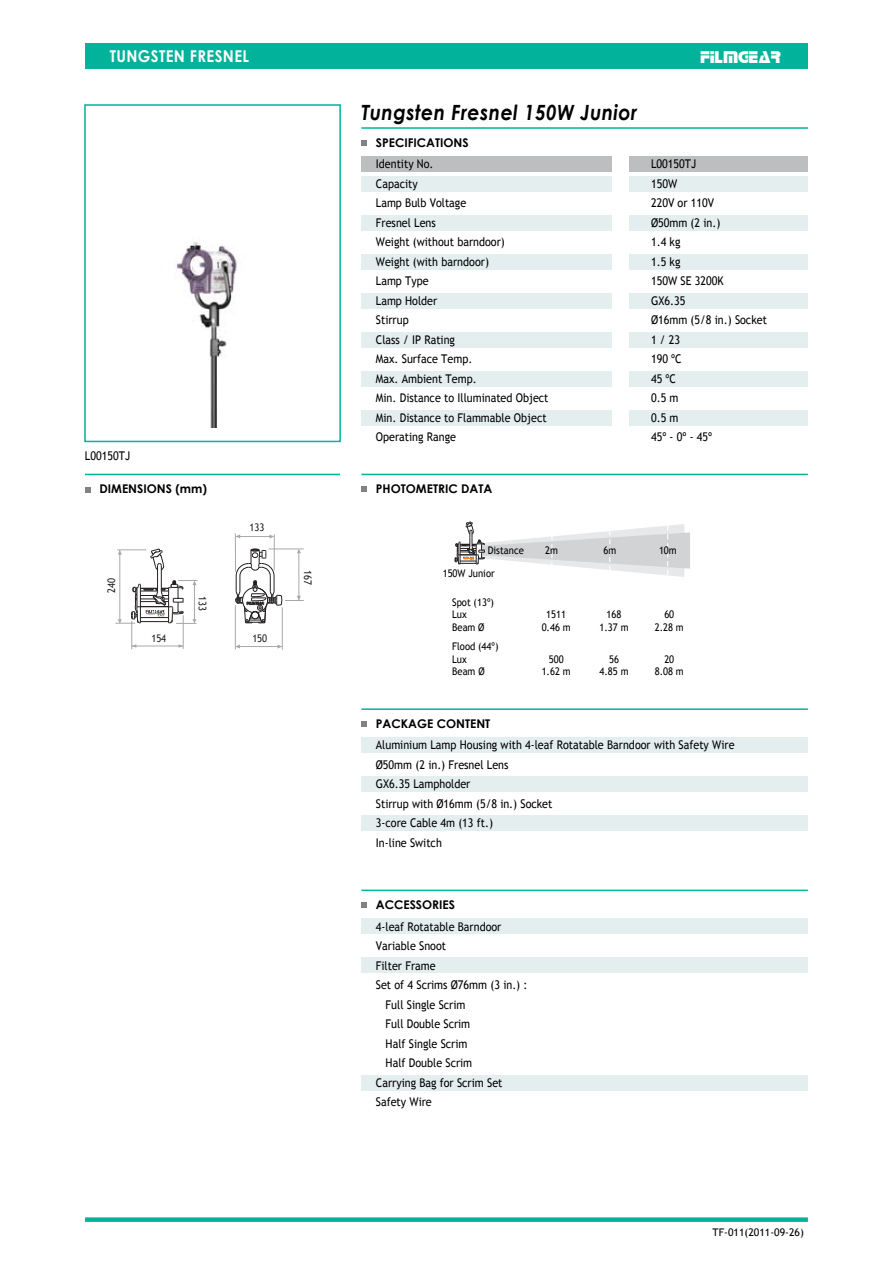
<style>
.page{position:relative;width:893px;height:1263px;background:#fff}
.page>*{position:absolute;margin:0;border:0;box-sizing:border-box;transform-origin:0 0}
.t1{font:italic 700 21px "Century Gothic";letter-spacing:.025em;color:#010101;scale:.9 1}
.t2{font:18px "Stop";color:#fff}
.t3{font:700 16.2px "Century Gothic";letter-spacing:.025em;color:#fff;scale:.92 1}
.t4{font:12px/19.5px "Trebuchet MS";color:#010101;scale:.9 1}
.t5{font:700 12px "Century Gothic";color:#010101}
.t6{font:10.5px/12.6px "Trebuchet MS";color:#010101;text-align:center;scale:.9 1}
.t7{font:10.5px "Trebuchet MS";color:#231f20;scale:.9 1}
.t8{font:10.5px "Trebuchet MS";color:#010101}
</style>
<div class="page">
<svg style="left:115px;top:548px;width:82px;height:101px"></svg>
<hr style="left:183px;top:615px;width:1px;height:34px;background:#a6a8ab">
<hr style="left:238px;top:646px;width:43px;height:1px;background:#a6a8ab">
<hr style="left:282px;top:607px;width:1px;height:43px;background:#a6a8ab">
<hr style="left:235px;top:605px;width:1px;height:44px;background:#a6a8ab">
<hr style="left:236px;top:536px;width:37px;height:1px;background:#a6a8ab">
<hr style="left:274px;top:534px;width:1px;height:36px;background:#a6a8ab">
<hr style="left:235px;top:533px;width:1px;height:38px;background:#a6a8ab">
<svg style="left:235px;top:549px;width:69px;height:75px"></svg>
<svg style="left:269px;top:535px;width:5px;height:4px"></svg>
<svg style="left:235px;top:644px;width:5px;height:4px"></svg>
<svg style="left:278px;top:644px;width:4px;height:5px"></svg>
<img style="left:176px;top:242px;width:61px;height:185px">
<svg style="left:455px;top:521px;width:235px;height:56px"></svg>
<hr style="left:361px;top:127px;width:447px;height:2px;background:#02b29a">
<div style="left:361px;top:156px;width:251px;height:16px;background:#bcbec0"></div>
<div style="left:629px;top:156px;width:179px;height:16px;background:#bcbec0"></div>
<div style="left:361px;top:176px;width:251px;height:16px;background:#e4eeee"></div>
<div style="left:629px;top:176px;width:179px;height:16px;background:#e4eeee"></div>
<div style="left:361px;top:215px;width:251px;height:16px;background:#e4eeee"></div>
<div style="left:629px;top:215px;width:179px;height:16px;background:#e4eeee"></div>
<div style="left:361px;top:254px;width:251px;height:16px;background:#e4eeee"></div>
<div style="left:629px;top:254px;width:179px;height:16px;background:#e4eeee"></div>
<div style="left:361px;top:293px;width:251px;height:16px;background:#e4eeee"></div>
<div style="left:629px;top:293px;width:179px;height:16px;background:#e4eeee"></div>
<div style="left:361px;top:332px;width:251px;height:16px;background:#e4eeee"></div>
<div style="left:629px;top:332px;width:179px;height:16px;background:#e4eeee"></div>
<div style="left:361px;top:371px;width:251px;height:16px;background:#e4eeee"></div>
<div style="left:629px;top:371px;width:179px;height:16px;background:#e4eeee"></div>
<div style="left:361px;top:410px;width:251px;height:16px;background:#e4eeee"></div>
<div style="left:629px;top:410px;width:179px;height:16px;background:#e4eeee"></div>
<svg style="left:361px;top:140px;width:6px;height:6px"></svg>
<div style="left:84px;top:104px;width:257px;height:338px;border:2px solid #02b29a"></div>
<hr style="left:361px;top:708px;width:447px;height:2px;background:#02b29a">
<svg style="left:361px;top:721px;width:6px;height:6px"></svg>
<div style="left:361px;top:737px;width:447px;height:16px;background:#e4eeee"></div>
<div style="left:361px;top:776px;width:447px;height:16px;background:#e4eeee"></div>
<div style="left:361px;top:815px;width:447px;height:16px;background:#e4eeee"></div>
<hr style="left:361px;top:889px;width:447px;height:2px;background:#02b29a">
<svg style="left:361px;top:902px;width:6px;height:6px"></svg>
<div style="left:361px;top:918px;width:447px;height:16px;background:#e4eeee"></div>
<div style="left:361px;top:957px;width:447px;height:16px;background:#e4eeee"></div>
<div style="left:361px;top:1075px;width:447px;height:16px;background:#e4eeee"></div>
<div style="left:85px;top:1217px;width:723px;height:5px;background:#02b29a"></div>
<div style="left:85px;top:43px;width:723px;height:26px;background:#02b29a"></div>
<hr style="left:85px;top:474px;width:255px;height:1px;background:#02b29a">
<svg style="left:85px;top:487px;width:6px;height:6px"></svg>
<hr style="left:361px;top:474px;width:447px;height:1px;background:#02b29a">
<svg style="left:361px;top:486px;width:6px;height:6px"></svg>
<h3 class="t3" style="left:110px;top:44px;width:153px">TUNGSTEN FRESNEL</h3>
<h2 class="t2" style="left:700px;top:46px;width:82px">FILMGEAR</h2>
<p class="t4" style="left:85px;top:447px;width:52px">L00150TJ</p>
<h1 class="t1" style="left:361px;top:96px;width:308px">Tungsten Fresnel 150W Junior</h1>
<p class="t4" style="left:376px;top:155px;width:193px">Identity No.<br>Capacity<br>Lamp Bulb Voltage<br>Fresnel Lens<br>Weight (without barndoor)<br>Weight (with barndoor)<br>Lamp Type<br>Lamp Holder<br>Stirrup<br>Class / IP Rating<br>Max. Surface Temp.<br>Max. Ambient Temp.<br>Min. Distance to Illuminated Object<br>Min. Distance to Flammable Object<br>Operating Range</p>
<p class="t4" style="left:651px;top:155px;width:130px">L00150TJ<br>150W<br>220V or 110V<br>Ø50mm (2 in.)<br>1.4 kg<br>1.5 kg<br>150W SE 3200K<br>GX6.35<br>Ø16mm (5/8 in.) Socket<br>1 / 23<br>190 ºC<br>45 ºC<br>0.5 m<br>0.5 m<br>45º - 0º - 45º</p>
<p class="t5" style="left:376px;top:133px;width:94px">SPECIFICATIONS</p>
<p class="t5" style="left:99px;top:480px;width:109px">DIMENSIONS (mm)</p>
<p class="t5" style="left:376px;top:479px;width:118px">PHOTOMETRIC DATA</p>
<p class="t7" style="left:105px;top:593px;width:18px;rotate:-90deg">240</p>
<p class="t7" style="left:151px;top:632px;width:18px">154</p>
<p class="t7" style="left:209px;top:596px;width:18px;rotate:90deg">133</p>
<p class="t7" style="left:250px;top:521px;width:18px">133</p>
<p class="t7" style="left:252px;top:632px;width:18px">150</p>
<p class="t6" style="left:488px;top:544px;width:42px">Distance</p>
<p class="t6" style="left:545px;top:544px;width:16px">2m</p>
<p class="t6" style="left:603px;top:544px;width:16px">6m</p>
<p class="t6" style="left:659px;top:544px;width:21px">10m</p>
<p class="t7" style="left:314px;top:570px;width:18px;rotate:90deg">167</p>
<p class="t6" style="left:443px;top:567px;width:59px">150W Junior</p>
<p class="t6" style="left:452px;top:596px;width:48px;text-align:left">Spot (13º)<br>Lux<br>Beam Ø</p>
<p class="t6" style="left:452px;top:640px;width:53px;text-align:left">Flood (44º)<br>Lux<br>Beam Ø</p>
<p class="t6" style="left:542px;top:608px;width:34px">1511<br>0.46 m</p>
<p class="t6" style="left:599px;top:608px;width:34px">168<br>1.37 m</p>
<p class="t6" style="left:655px;top:608px;width:34px">60<br>2.28 m</p>
<p class="t6" style="left:542px;top:653px;width:34px">500<br>1.62 m</p>
<p class="t6" style="left:599px;top:653px;width:34px">56<br>4.85 m</p>
<p class="t6" style="left:655px;top:653px;width:34px">20<br>8.08 m</p>
<p class="t5" style="left:376px;top:714px;width:116px">PACKAGE CONTENT</p>
<p class="t4" style="left:376px;top:735px;width:400px">Aluminium Lamp Housing with 4-leaf Rotatable Barndoor with Safety Wire<br>Ø50mm (2 in.) Fresnel Lens<br>GX6.35 Lampholder<br>Stirrup with Ø16mm (5/8 in.) Socket<br>3-core Cable 4m (13 ft.)<br>In-line Switch</p>
<p class="t5" style="left:376px;top:895px;width:81px">ACCESSORIES</p>
<p class="t4" style="left:376px;top:917px;width:141px">4-leaf Rotatable Barndoor</p>
<p class="t4" style="left:376px;top:936px;width:80px">Variable Snoot</p>
<p class="t4" style="left:376px;top:956px;width:68px">Filter Frame</p>
<p class="t4" style="left:376px;top:975px;width:170px">Set of 4 Scrims Ø76mm (3 in.) :</p>
<p class="t4" style="left:386px;top:995px;width:90px">Full Single Scrim</p>
<p class="t4" style="left:386px;top:1014px;width:96px">Full Double Scrim</p>
<p class="t4" style="left:386px;top:1034px;width:92px">Half Single Scrim</p>
<p class="t4" style="left:386px;top:1053px;width:98px">Half Double Scrim</p>
<p class="t4" style="left:376px;top:1073px;width:142px">Carrying Bag for Scrim Set</p>
<p class="t4" style="left:376px;top:1092px;width:64px">Safety Wire</p>
<p class="t8" style="left:713px;top:1226px;width:93px">TF-011(2011-09-26)</p>
</div>
